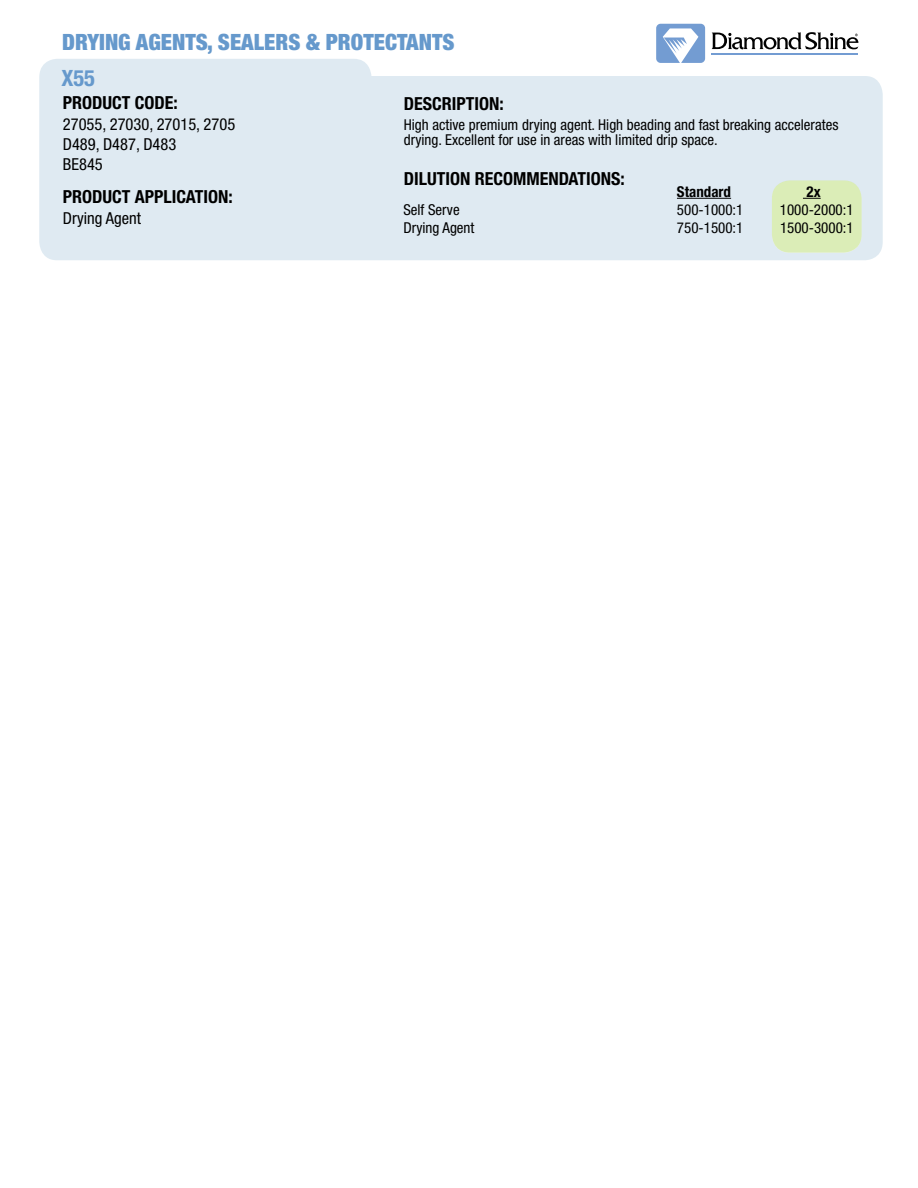
<style>
.page{position:relative;width:918px;height:1188px;background:#fff}
.page>*{position:absolute;margin:0;border:0;box-sizing:border-box;transform-origin:0 0}
.t1{font:900 condensed 22.5px "Helvetica Neue LT Std";color:#69c}
.t2{font:700 condensed 22.5px "Helvetica Neue LT Std";color:#69c}
.t3{font:700 condensed 18px "Helvetica Neue LT Std";color:#000}
.t4{font:condensed 16.5px/19.8px "Helvetica Neue LT Std";color:#000}
.t5{font:condensed 15px/15px "Helvetica Neue LT Std";color:#000}
.t6{font:700 condensed 15px "Helvetica Neue LT Std";color:#000}
</style>
<div class="page">
<div style="left:39px;top:59px;width:844px;height:201px;background:#dfeaf2"></div>
<div style="left:772px;top:180px;width:90px;height:73px;background:#dbedb7;border-radius:18px"></div>
<hr style="left:677px;top:198px;width:54px;height:1px;background:#000">
<svg style="left:803px;top:198px;width:18px;height:1px"></svg>
<hr style="left:711px;top:53px;width:147px;height:2px;background:#739cd2">
<svg style="left:712px;top:32px;width:146px;height:17px"></svg>
<svg style="left:656px;top:24px;width:49px;height:39px"></svg>
<h1 class="t1" style="left:62px;top:29px;width:394px">DRYING AGENTS, SEALERS &amp; PROTECTANTS</h1>
<h1 class="t2" style="left:61px;top:65px;width:35px">X55</h1>
<p class="t3" style="left:63px;top:92px;width:116px">PRODUCT CODE:</p>
<p class="t4" style="left:63px;top:114px;width:174px">27055, 27030, 27015, 2705<br>D489, D487, D483<br>BE845</p>
<p class="t3" style="left:63px;top:186px;width:171px">PRODUCT APPLICATION:</p>
<p class="t4" style="left:63px;top:208px;width:80px">Drying Agent</p>
<p class="t3" style="left:404px;top:93px;width:101px">DESCRIPTION:</p>
<p class="t5" style="left:404px;top:117px;width:436px">High active premium drying agent. High beading and fast breaking accelerates drying. Excellent for use in areas with limited drip space.</p>
<p class="t3" style="left:404px;top:167px;width:222px">DILUTION RECOMMENDATIONS:</p>
<p class="t6" style="left:677px;top:182px;width:56px">Standard</p>
<p class="t6" style="left:807px;top:182px;width:16px">2x</p>
<p class="t5" style="left:403px;top:202px;width:58px">Self Serve</p>
<p class="t5" style="left:677px;top:202px;width:68px">500-1000:1</p>
<p class="t5" style="left:780px;top:202px;width:75px">1000-2000:1</p>
<p class="t5" style="left:403px;top:220px;width:73px">Drying Agent</p>
<p class="t5" style="left:677px;top:220px;width:68px">750-1500:1</p>
<p class="t5" style="left:780px;top:220px;width:75px">1500-3000:1</p>
</div>
